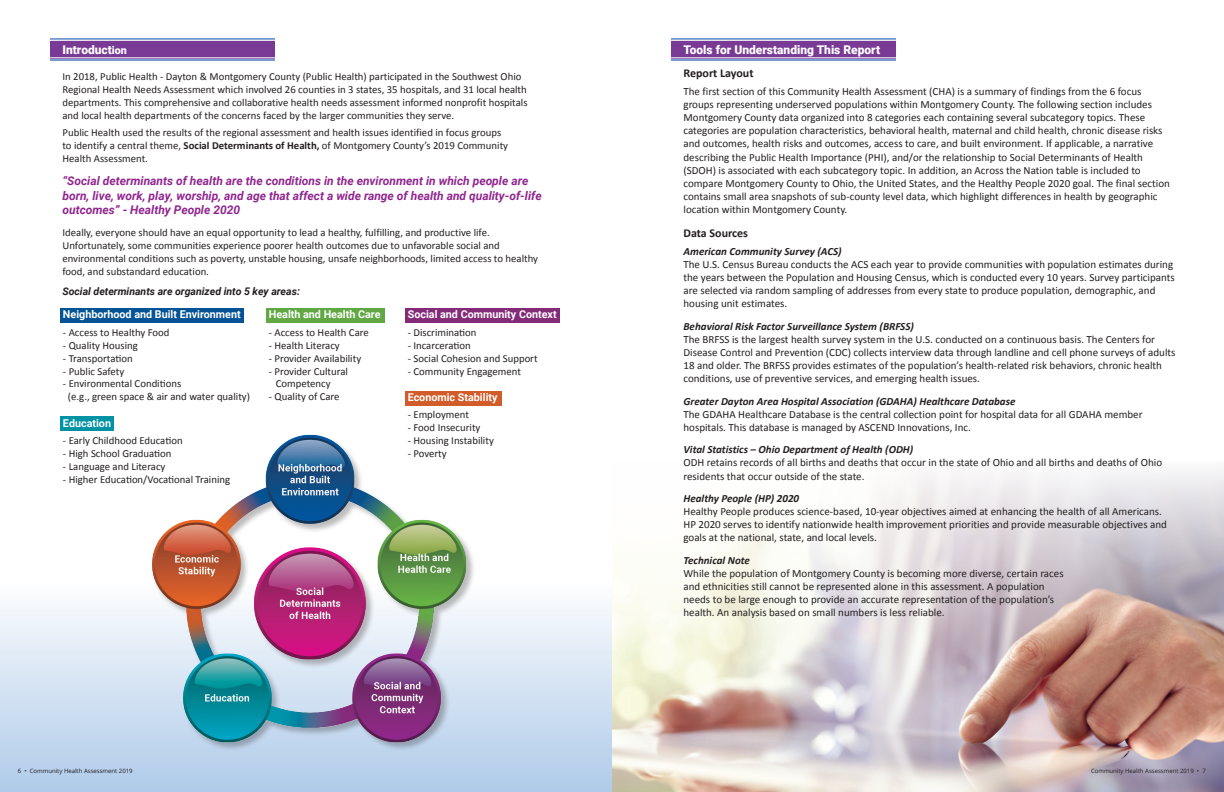
<style>
.page{position:relative;width:1224px;height:792px;background:#fff}
.page>*{position:absolute;margin:0;border:0;box-sizing:border-box;transform-origin:0 0}
.t1{font:italic 700 12px/14.4px "Roboto";color:#90268f}
.t2{font:900 12px "Roboto";color:#fff}
.t3{font:700 12px "Calibri";color:#231f20}
.t4{font:11px/13.2px "Calibri";color:#231f20}
.t5{font:italic 700 11px "Calibri";color:#231f20}
.t6{font:10.8px/12.9px "Calibri";color:#231f20}
.t7{font:700 10.8px "Roboto";color:#fff}
.t8{font:italic 700 10.5px "Roboto";color:#231f20}
.t9{font:6px "Open Sans";color:#231f20}
.s1{font-size:10.8px}
.s2{font-weight:700}
</style>
<div class="page">
<div style="left:0;top:494px;width:612px;height:298px;background:linear-gradient(to bottom,#fff,#b5cfeb)"></div>
<div style="left:405px;top:391px;width:97px;height:15px;background:#d25b2a"></div>
<div style="left:60px;top:416px;width:54px;height:14px;background:#0092a5"></div>
<div style="left:405px;top:308px;width:155px;height:14px;background:#832a79"></div>
<div style="left:266px;top:308px;width:118px;height:14px;background:#61a844"></div>
<div style="left:60px;top:308px;width:183px;height:14px;background:#045394"></div>
<div style="left:51px;top:38px;width:224px;height:22px;background:linear-gradient(to right,#a378b7,#a378b7)"></div>
<div style="left:51px;top:40px;width:224px;height:18px;background:#793a96"></div>
<div style="left:45px;top:40px;width:233px;height:18px;border:1px solid #fff"></div>
<img style="left:143px;top:434px;width:332px;height:320px">
<img style="left:612px;top:470px;width:612px;height:322px">
<div style="left:672px;top:38px;width:224px;height:22px;background:linear-gradient(to right,#a378b7,#a378b7)"></div>
<div style="left:672px;top:40px;width:224px;height:18px;background:#793a96"></div>
<div style="left:666px;top:40px;width:233px;height:18px;border:1px solid #fff"></div>
<p class="t2" style="left:62px;top:41px;width:66px">Introduct<span class="s1">ion</span></p>
<p class="t6" style="left:62px;top:70px;width:467px">In 2018, Public Health - Dayton &amp; Montgomery County (Public Health) participated in the Southwest Ohio Regional Health Needs Assessment which involved 26 counties in 3 states, 35 hospitals, and 31 local health departments. This comprehensive and collaborative health needs assessment informed nonprofit hospitals and local health departments of the concerns faced by the larger communities they serve.</p>
<p class="t6" style="left:62px;top:126px;width:447px">Public Health used the results of the regional assessment and health issues identified in focus groups to identify a central theme, <span class="s2">Social Determinants of Health,</span> of Montgomery County’s 2019 Community<br>Health Assessment.</p>
<p class="t1" style="left:62px;top:173px;width:481px">“Social determinants of health are the conditions in the environment in which people are born, live, work, play, worship, and age that affect a wide range of health and quality-of-life outcomes” - Healthy People 2020</p>
<p class="t6" style="left:62px;top:226px;width:477px">Ideally, everyone should have an equal opportunity to lead a healthy, fulfilling, and productive life.<br>Unfortunately, some communities experience poorer health outcomes due to unfavorable social and environmental conditions such as poverty, unstable housing, unsafe neighborhoods, limited access to healthy food, and substandard education.</p>
<p class="t8" style="left:62px;top:284px;width:239px">Social determinants are organized into 5 key areas:</p>
<p class="t7" style="left:63px;top:307px;width:179px">Neighborhood and Built Environment</p>
<p class="t6" style="left:63px;top:326px;width:108px">- Access to Healthy Food</p>
<p class="t6" style="left:63px;top:339px;width:76px">- Quality Housing</p>
<p class="t6" style="left:63px;top:352px;width:71px">- Transportation</p>
<p class="t6" style="left:63px;top:365px;width:63px">- Public Safety</p>
<p class="t6" style="left:68px;top:377px;width:184px;text-indent:-5px">- Environmental Conditions<br>(e.g., green space &amp; air and water quality)</p>
<p class="t7" style="left:63px;top:415px;width:50px">Education</p>
<p class="t6" style="left:63px;top:434px;width:121px">- Early Childhood Education</p>
<p class="t6" style="left:63px;top:447px;width:110px">- High School Graduation</p>
<p class="t6" style="left:63px;top:460px;width:104px">- Language and Literacy</p>
<p class="t6" style="left:63px;top:473px;width:169px">- Higher Education/Vocational Training</p>
<p class="t7" style="left:269px;top:307px;width:113px">Health and Health Care</p>
<p class="t6" style="left:269px;top:326px;width:101px">- Access to Health Care</p>
<p class="t6" style="left:269px;top:339px;width:72px">- Health Literacy</p>
<p class="t6" style="left:269px;top:352px;width:94px">- Provider Availability</p>
<p class="t6" style="left:276px;top:365px;width:74px;text-indent:-7px">- Provider Cultural<br>Competency</p>
<p class="t6" style="left:269px;top:390px;width:72px">- Quality of Care</p>
<p class="t7" style="left:408px;top:307px;width:150px">Social and Community Context</p>
<p class="t6" style="left:408px;top:326px;width:70px">- Discrimination</p>
<p class="t6" style="left:408px;top:339px;width:65px">- Incarceration</p>
<p class="t6" style="left:408px;top:352px;width:131px">- Social Cohesion and Support</p>
<p class="t6" style="left:408px;top:365px;width:115px">- Community Engagement</p>
<p class="t7" style="left:408px;top:390px;width:91px">Economic Stability</p>
<p class="t6" style="left:408px;top:408px;width:63px">- Employment</p>
<p class="t6" style="left:408px;top:421px;width:74px">- Food Insecurity</p>
<p class="t6" style="left:408px;top:434px;width:88px">- Housing Instability</p>
<p class="t6" style="left:408px;top:447px;width:41px">- Poverty</p>
<p class="t2" style="left:683px;top:41px;width:198px">Tools for Understanding This Report</p>
<p class="t3" style="left:683px;top:65px;width:72px">Report Layout</p>
<p class="t4" style="left:683px;top:84px;width:488px">The first section of this Community Health Assessment (CHA) is a summary of findings from the 6 focus groups representing underserved populations within Montgomery County. The following section includes Montgomery County data organized into 8 categories each containing several subcategory topics. These categories are population characteristics, behavioral health, maternal and child health, chronic disease risks and outcomes, health risks and outcomes, access to care, and built environment. If applicable, a narrative describing the Public Health Importance (PHI), and/or the relationship to Social Determinants of Health (SDOH) is associated with each subcategory topic. In addition, an Across the Nation table is included to compare Montgomery County to Ohio, the United States, and the Healthy People 2020 goal. The final section contains small area snapshots of sub-county level data, which highlight differences in health by geographic location within Montgomery County.</p>
<p class="t3" style="left:683px;top:225px;width:66px">Data Sources</p>
<p class="t5" style="left:683px;top:244px;width:160px">American Community Survey (ACS)</p>
<p class="t4" style="left:683px;top:258px;width:493px">The U.S. Census Bureau conducts the ACS each year to provide communities with population estimates during the years between the Population and Housing Census, which is conducted every 10 years. Survey participants are selected via random sampling of addresses from every state to produce population, demographic, and housing unit estimates.</p>
<p class="t5" style="left:683px;top:319px;width:232px">Behavioral Risk Factor Surveillance System (BRFSS)</p>
<p class="t4" style="left:683px;top:333px;width:494px">The BRFSS is the largest health survey system in the U.S. conducted on a continuous basis. The Centers for Disease Control and Prevention (CDC) collects interview data through landline and cell phone surveys of adults 18 and older. The BRFSS provides estimates of the population’s health-related risk behaviors, chronic health conditions, use of preventive services, and emerging health issues.</p>
<p class="t5" style="left:683px;top:394px;width:334px">Greater Dayton Area Hospital Association (GDAHA) Healthcare Database</p>
<p class="t4" style="left:683px;top:408px;width:461px">The GDAHA Healthcare Database is the central collection point for hospital data for all GDAHA member hospitals. This database is managed by ASCEND Innovations, Inc.</p>
<p class="t5" style="left:683px;top:442px;width:231px">Vital Statistics – Ohio Department of Health (ODH)</p>
<p class="t4" style="left:683px;top:456px;width:480px">ODH retains records of all births and deaths that occur in the state of Ohio and all births and deaths of Ohio residents that occur outside of the state.</p>
<p class="t5" style="left:683px;top:491px;width:117px">Healthy People (HP) 2020</p>
<p class="t4" style="left:683px;top:505px;width:485px">Healthy People produces science-based, 10-year objectives aimed at enhancing the health of all Americans.<br>HP 2020 serves to identify nationwide health improvement priorities and provide measurable objectives and goals at the national, state, and local levels.</p>
<p class="t5" style="left:683px;top:553px;width:68px">Technical Note</p>
<p class="t4" style="left:683px;top:566px;width:382px">While the population of Montgomery County is becoming more diverse, certain races and ethnicities still cannot be represented alone in this assessment. A population needs to be large enough to provide an accurate representation of the population’s health. An analysis based on small numbers is less reliable.</p>
<p class="t9" style="left:18px;top:767px;width:116px">6 • Community Health Assessment 2019</p>
<p class="t9" style="left:1091px;top:767px;width:116px">Community Health Assessment 2019 • 7</p>
</div>
